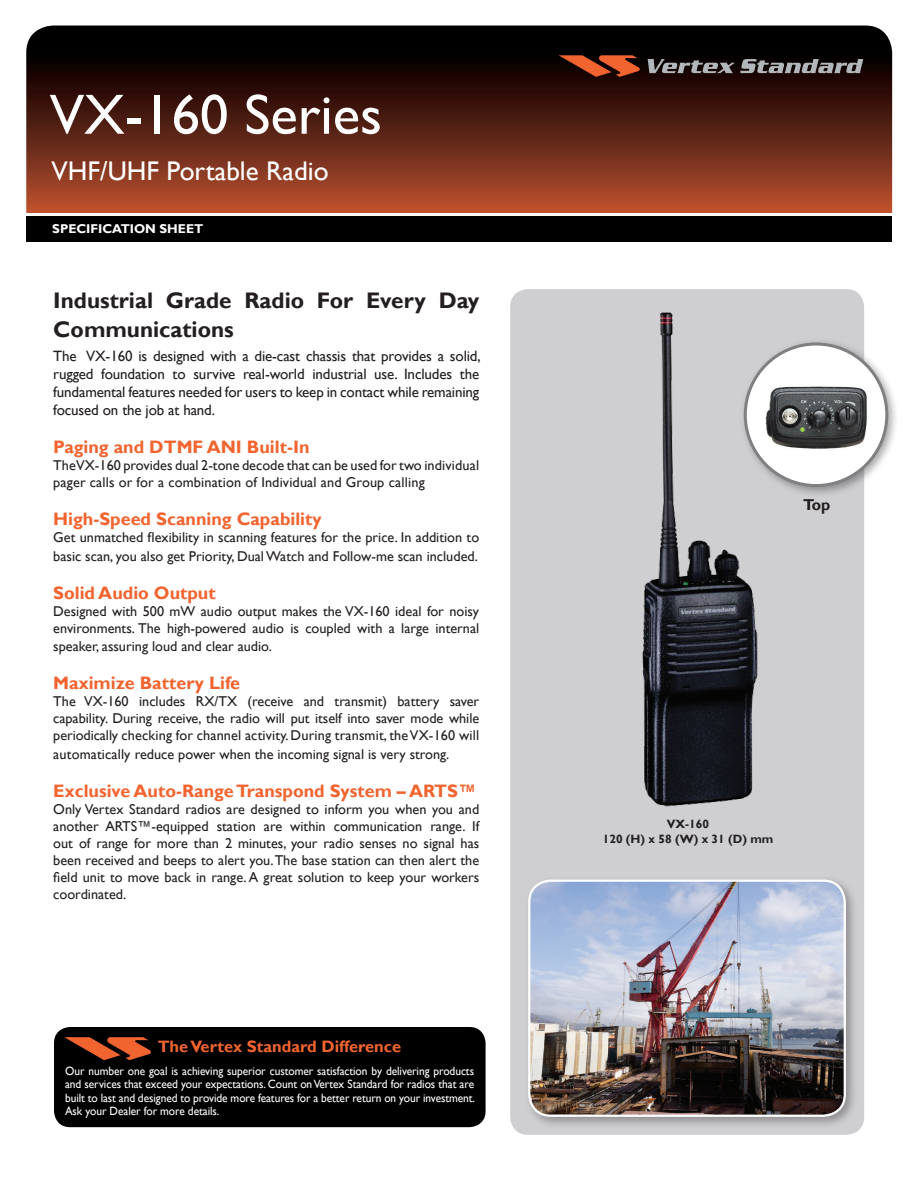
<style>
.page{position:relative;width:918px;height:1188px;background:#fff}
.page>*{position:absolute;margin:0;border:0;box-sizing:border-box;transform-origin:0 0}
.Product_name{font:57px "Gill Sans";color:#fff}
.Product_name-2{font:27px "Gill Sans";color:#fff}
.Body_Heading_1{font:700 22.5px/28.8px "Gill Sans";color:#231f20}
.Body_Heading_1-2{font:700 18px "Gill Sans";color:#f2642f}
.Body_copy{font:700 18px "Gill Sans";color:#f2642f}
.Body_Heading_1-3{font:700 16.5px "Gill Sans";color:#f2642f}
.Body_copy-2{font:700 15.75px "Gill Sans";color:#231f20}
.Body_copy-3{font:15px/18px "Gill Sans";letter-spacing:-.01em;color:#231f20;text-align:justify}
.Body_copy-4{font:14.25px/17.1px "Gill Sans";color:#231f20}
.Data_sheet_header{font:700 12.75px "Gill Sans";color:#fff}
.Body_copy-5{font:12px/13.5px "Gill Sans";letter-spacing:-.005em;color:#fff;text-align:justify;scale:.95 1}
.Data_sheet_header-2{font:700 12px "Gill Sans";color:#231f20}
</style>
<div class="page">
<div style="left:510px;top:289px;width:354px;height:846px;background:#cfced1;border-radius:18px"></div>
<svg style="left:26px;top:26px;width:866px;height:187px;background:#512013"></svg>
<svg style="left:647px;top:59px;width:216px;height:14px;background:#5e5c5d"></svg>
<svg style="left:559px;top:55px;width:82px;height:22px;background:#863518"></svg>
<div style="left:26px;top:215px;width:866px;height:27px;background:#000"></div>
<hr style="left:14px;top:213px;width:901px;height:3px;background:#fff">
<img style="left:642px;top:312px;width:116px;height:495px">
<div style="left:524px;top:876px;width:335px;height:253px;background:#231f20;opacity:.35"></div>
<img style="left:529px;top:881px;width:316px;height:235px">
<div style="left:528px;top:880px;width:318px;height:237px;border:2px solid #fff;border-radius:22px"></div>
<div style="left:739px;top:338px;width:161px;height:160px;background:#231f20;opacity:.4"></div>
<div style="left:745px;top:344px;width:142px;height:142px;background:#fff;border-radius:50%"></div>
<img style="left:765px;top:386px;width:109px;height:69px">
<div style="left:744px;top:343px;width:144px;height:144px;border:3px solid #808083;border-radius:50%"></div>
<div style="left:54px;top:1027px;width:432px;height:100px;background:#000;border-radius:16px"></div>
<svg style="left:64px;top:1037px;width:87px;height:23px"></svg>
<p class="Product_name" style="left:50px;top:81px;width:334px">VX-160 Series</p>
<p class="Product_name-2" style="left:51px;top:155px;width:279px">VHF/UHF Portable Radio</p>
<p class="Data_sheet_header" style="left:52px;top:221px;width:125px">SPECIFICATION Sheet</p>
<p class="Body_Heading_1" style="left:53px;top:287px;width:427px">Industrial Grade Radio For Every Day<br>Communications</p>
<p class="Body_copy-3" style="left:53px;top:347px;width:429px">The VX-160 is designed with a die-cast chassis that provides a solid, rugged foundation to survive real-world industrial use. Includes the fundamental features needed for users to keep in contact while remaining focused on the job at hand.</p>
<p class="Body_Heading_1-2" style="left:53px;top:436px;width:258px">Paging and DTMF ANI Built-In</p>
<p class="Body_copy-4" style="left:53px;top:457px;width:427px">The VX-160 provides dual 2-tone decode that can be used for two individual pager calls or for a combination of Individual and Group calling</p>
<p class="Body_copy" style="left:53px;top:508px;width:270px">High-Speed Scanning Capability</p>
<p class="Body_copy-4" style="left:53px;top:528px;width:427px;line-height:18.6px">Get unmatched flexibility in scanning features for the price. In addition to basic scan, you also get Priority, Dual Watch and Follow-me scan included.</p>
<p class="Body_Heading_1-2" style="left:53px;top:582px;width:164px">Solid Audio Output</p>
<p class="Body_copy-4" style="left:53px;top:603px;width:427px">Designed with 500 mW audio output makes the VX-160 ideal for noisy environments. The high-powered audio is coupled with a large internal</p>
<p class="Body_copy-4" style="left:53px;top:638px;width:220px">speaker, assuring loud and clear audio.</p>
<p class="Body_Heading_1-2" style="left:53px;top:672px;width:188px">Maximize Battery Life</p>
<p class="Body_copy-4" style="left:53px;top:693px;width:427px;text-align:justify">The VX-160 includes RX/TX (receive and transmit) battery saver capability. During receive, the radio will put itself into saver mode while periodically checking for channel activity. During transmit, the VX-160 will</p>
<p class="Body_copy-4" style="left:53px;top:746px;width:398px">automatically reduce power when the incoming signal is very strong.</p>
<p class="Body_Heading_1-2" style="left:53px;top:780px;width:424px">Exclusive Auto-Range Transpond System – ARTS™</p>
<p class="Body_copy-4" style="left:53px;top:801px;width:427px;text-align:justify">Only Vertex Standard radios are designed to inform you when you and another ARTS™-equipped station are within communication range. If out of range for more than 2 minutes, your radio senses no signal has been received and beeps to alert you. The base station can then alert the field unit to move back in range. A great solution to keep your workers coordinated.</p>
<p class="Body_Heading_1-3" style="left:158px;top:1037px;width:245px">The Vertex Standard Difference</p>
<p class="Body_copy-5" style="left:65px;top:1064px;width:433px">Our number one goal is achieving superior customer satisfaction by delivering products and services that exceed your expectations. Count on Vertex Standard for radios that are built to last and designed to provide more features for a better return on your investment.<br>Ask your Dealer for more details.</p>
<p class="Body_copy-2" style="left:803px;top:495px;width:29px">Top</p>
<p class="Data_sheet_header-2" style="left:667px;top:817px;width:44px">VX-160</p>
<p class="Data_sheet_header-2" style="left:603px;top:832px;width:172px">120 (H) x 58 (W) x 31 (D) mm</p>
</div>
